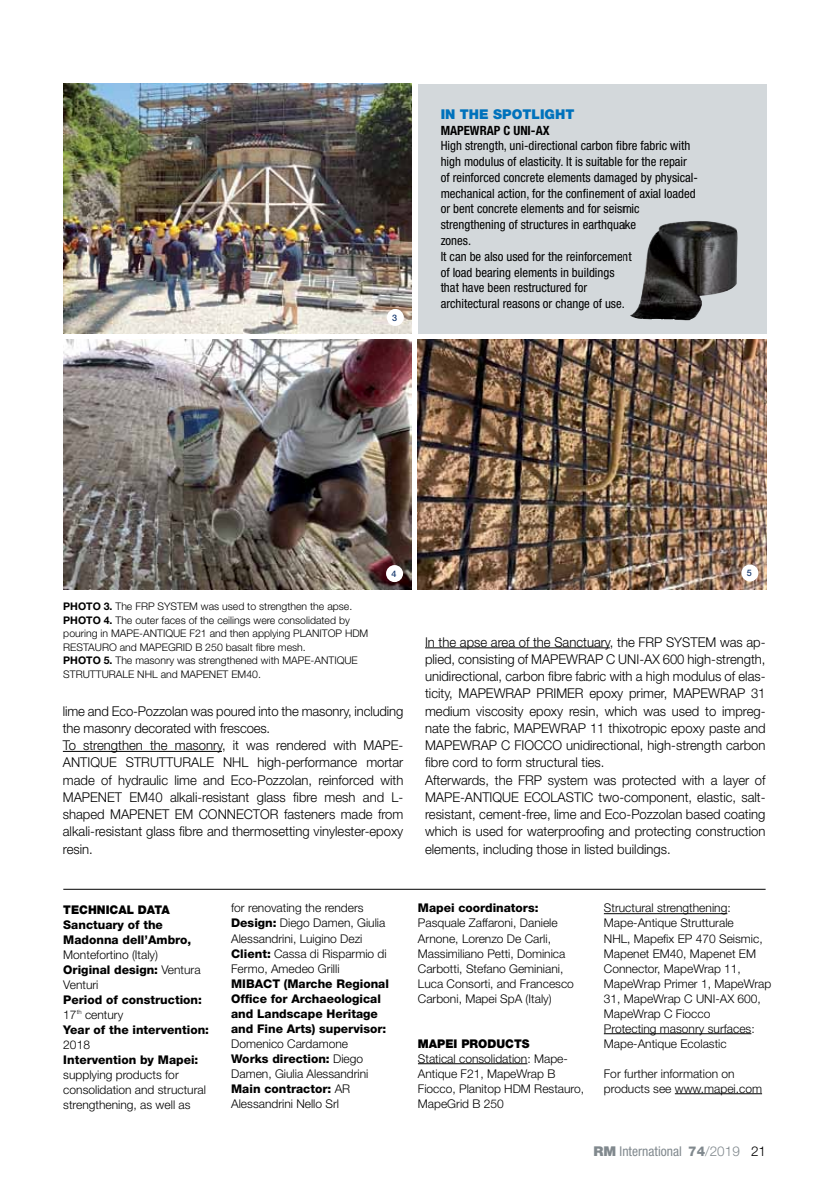
<style>
.page{position:relative;width:830px;height:1191px;background:#fff}
.page>*{position:absolute;margin:0;border:0;box-sizing:border-box;transform-origin:0 0}
.t1{font:300 13.5px/17.2px "Helvetica Neue LT Std";color:#000;text-align:justify}
.t2{font:condensed 13.5px "Helvetica Neue LT Std";color:#81898e}
.t3{font:900 13.5px "Helvetica Neue LT Std";color:#0072bc}
.t4{font:condensed 12.75px/15.8px "Helvetica Neue LT Std";color:#000}
.t5{font:700 condensed 12.75px "Helvetica Neue LT Std";color:#000}
.t6{font:300 12px/15px "Helvetica Neue LT Std";color:#000}
.t7{font:800 12px/15px "Helvetica Neue LT Std";color:#000}
.t8{font:900 12px "Helvetica Neue LT Std";color:#000}
.t9{font:300 10.5px/13.5px "Helvetica Neue LT Std";color:#000}
.t10{font:500 9px "Helvetica Neue LT Std";color:#1d3e72}
.s1{font-weight:700}
.s2{font-weight:800}
.s3{font-weight:300}
.s4{font-weight:900;font-stretch:normal}
.s5{font-weight:800;font-stretch:normal}
.s6{font-weight:300;font-stretch:normal}
.s7{font-weight:300;font-stretch:normal;color:#000}
</style>
<div class="page">
<hr style="left:63px;top:751px;width:159px;height:1px;background:#000">
<hr style="left:425px;top:647px;width:184px;height:1px;background:#000">
<hr style="left:418px;top:1063px;width:109px;height:1px;background:#000">
<hr style="left:603px;top:913px;width:124px;height:1px;background:#000">
<hr style="left:603px;top:1033px;width:148px;height:1px;background:#000">
<hr style="left:674px;top:1093px;width:87px;height:1px;background:#000">
<hr style="left:63px;top:889px;width:702px;height:1px;background:#000">
<img style="left:63px;top:84px;width:348px;height:249px">
<img style="left:63px;top:340px;width:348px;height:249px">
<img style="left:418px;top:340px;width:347px;height:249px">
<div style="left:386px;top:309px;width:17px;height:17px;background:#fff;border-radius:50%"></div>
<div style="left:386px;top:565px;width:17px;height:17px;background:#fff;border-radius:50%"></div>
<div style="left:741px;top:564px;width:17px;height:17px;background:#fff;border-radius:50%"></div>
<div style="left:418px;top:84px;width:347px;height:249px;background:#d3d8db"></div>
<img style="left:630px;top:221px;width:107px;height:99px">
<p class="t10" style="left:392px;top:312px;width:7px">3</p>
<p class="t3" style="left:440px;top:106px;width:64px">IN THE SPO</p>
<p class="t3" style="left:522px;top:106px;width:53px">TLIGHT</p>
<p class="t5" style="left:440px;top:122px;width:110px">MAPEWRAP C UNI-AX</p>
<p class="t4" style="left:440px;top:138px;width:259px">High strength, uni-directional carbon fibre fabric with high modulus of elasticity. It is suitable for the repair of reinforced concrete elements damaged by physical&shy;mechanical action, for the confinement of axial loaded or bent concrete elements and for seismic strengthening of structures in earthquake<br>zones.<br>It can be also used for the reinforcement<br>of load bearing elements in buildings<br>that have been restructured for<br>architectural reasons or change of use.</p>
<p class="t10" style="left:391px;top:568px;width:7px">4</p>
<p class="t10" style="left:746px;top:567px;width:7px">5</p>
<p class="t9" style="left:63px;top:599px;width:122px"><span class="s1">PHOTO 3.</span> The FRP SYSTEM</p>
<p class="t9" style="left:63px;top:599px;width:290px;text-indent:138px">was used to strengthen the apse.<br><span class="s1">PHOTO 4.</span> The outer faces of the ceilings were consolidated by pouring in MAPE</p>
<p class="t9" style="left:139px;top:626px;width:12px">-ANTIQUE</p>
<p class="t9" style="left:189px;top:626px;width:111px">F21 and then applying PLANITOP</p>
<p class="t9" style="left:345px;top:626px;width:9px">HDM</p>
<p class="t9" style="left:63px;top:640px;width:28px">RESTAURO</p>
<p class="t9" style="left:120px;top:640px;width:28px">and MAPEGRID</p>
<p class="t9" style="left:63px;top:640px;width:244px;text-indent:132px">B 250 basalt fibre mesh.<br><span class="s1">PHOTO 5.</span> The masonry was strengthened with MAPE</p>
<p class="t9" style="left:310px;top:653px;width:12px">-ANTIQUE</p>
<p class="t9" style="left:63px;top:667px;width:15px">STRUTTURALE</p>
<p class="t9" style="left:137px;top:667px;width:8px">NHL</p>
<p class="t9" style="left:161px;top:667px;width:28px">and MAPENET</p>
<p class="t9" style="left:231px;top:667px;width:31px">EM40.</p>
<p class="t1" style="left:63px;top:702px;width:342px;text-align:left">lime and Eco-Pozzolan was poured into the masonry, including the masonry decorated with frescoes.<br>To strengthen the masonry, it was rendered with MAPE</p>
<p class="t1" style="left:398px;top:736px;width:6px">-</p>
<p class="t1" style="left:63px;top:753px;width:9px">ANTIQUE</p>
<p class="t1" style="left:126px;top:753px;width:18px">STRUTTURALE</p>
<p class="t1" style="left:223px;top:753px;width:10px">NHL</p>
<p class="t1" style="left:63px;top:753px;width:342px;text-indent:194px">high-performance mortar made of hydraulic lime and Eco-Pozzolan, reinforced with MAPENET</p>
<p class="t1" style="left:129px;top:788px;width:275px">EM40 alkali-resistant glass fibre mesh and L-</p>
<p class="t1" style="left:63px;top:805px;width:57px">shaped MAPENET</p>
<p class="t1" style="left:175px;top:805px;width:34px">EM CONNECTOR</p>
<p class="t1" style="left:63px;top:805px;width:342px;text-indent:221px">fasteners made from alkali-resistant glass fibre and thermosetting vinylester-epoxy resin.</p>
<p class="t1" style="left:425px;top:633px;width:275px">In the apse area of the Sanctuary, the FRP SYSTEM</p>
<p class="t1" style="left:719px;top:633px;width:47px">was ap-</p>
<p class="t1" style="left:425px;top:650px;width:116px">plied, consisting of MAPEWRAP</p>
<p class="t1" style="left:425px;top:650px;width:342px;text-indent:181px">C UNI -AX 600 high-strength, unidirectional, carbon fibre fabric with a high modulus of elas&shy;ticity, MAPEWRAP</p>
<p class="t1" style="left:536px;top:684px;width:9px">PRIMER</p>
<p class="t1" style="left:589px;top:684px;width:94px">epoxy primer, MAPEWRAP</p>
<p class="t1" style="left:425px;top:684px;width:342px;text-indent:326px">31 medium viscosity epoxy resin, which was used to impreg&shy;nate the fabric, MAPEWRAP</p>
<p class="t1" style="left:589px;top:719px;width:177px">11 thixotropic epoxy paste and</p>
<p class="t1" style="left:425px;top:736px;width:10px">MAPEWRAP</p>
<p class="t1" style="left:501px;top:736px;width:30px">C FIOCCO</p>
<p class="t1" style="left:425px;top:736px;width:342px;text-align:left;text-indent:141px">unidirectional, high-strength carbon fibre cord to form structural ties.<br>Afterwards, the FRP system was protected with a layer of MAPE</p>
<p class="t1" style="left:460px;top:788px;width:14px">-ANTIQUE</p>
<p class="t1" style="left:523px;top:788px;width:10px">ECOLA</p>
<p class="t1" style="left:565px;top:788px;width:16px">STIC</p>
<p class="t1" style="left:425px;top:788px;width:342px;text-indent:173px">two-component, elastic, salt&shy;resistant, cement-free, lime and Eco-Pozzolan based coating which is used for waterproofing and protecting construction elements, including those in listed buildings.</p>
<p class="t8" style="left:63px;top:902px;width:108px">TECHNICAL DATA</p>
<p class="t7" style="left:63px;top:916px;width:129px">Sanctuary of the<br>Madonna dell’Ambro,</p>
<p class="t6" style="left:63px;top:946px;width:139px">Montefortino (Italy)<br><span class="s2">Original design:</span> Ventura<br>Venturi</p>
<p class="t7" style="left:63px;top:991px;width:147px">Period of construction:<br><span class="s3">17</span><sup>th</sup> <span class="s3">century<br></span>Year of the intervention:</p>
<p class="t6" style="left:63px;top:1036px;width:28px">2018</p>
<p class="t7" style="left:63px;top:1051px;width:136px">Intervention by Mapei:</p>
<p class="t6" style="left:63px;top:1066px;width:144px">supplying products for consolidation and structural strengthening, as well as</p>
<p class="t6" style="left:231px;top:900px;width:157px">for renovating the renders<br><span class="s2">Design:</span> Diego Damen, Giulia<br>Alessandrini, Luigino Dezi<br><span class="s2">Client:</span> Cassa di Risparmio di<br>Fermo, Amedeo Grilli</p>
<p class="t7" style="left:231px;top:975px;width:159px">MIBACT (Marche Regional<br>Office for Archaeological and Landscape Heritage and Fine Arts) supervisor:</p>
<p class="t6" style="left:231px;top:1035px;width:139px">Domenico Cardamone<br><span class="s2">Works direction:</span> Diego<br>Damen, Giulia Alessandrini<br><span class="s2">Main contractor:</span> AR<br>Alessandrini Nello Srl</p>
<p class="t7" style="left:418px;top:900px;width:122px">Mapei coordinators:</p>
<p class="t6" style="left:418px;top:915px;width:157px">Pasquale Zaffaroni, Daniele<br>Arnone, Lorenzo De Carli,<br>Massimiliano Petti, Dominica<br>Carbotti, Stefano Geminiani,<br>Luca Consorti, and Francesco<br>Carboni, Mapei SpA (Italy)</p>
<p class="t8" style="left:418px;top:1036px;width:113px">MAPEI PRODUCTS</p>
<p class="t6" style="left:418px;top:1050px;width:151px">Statical consolidation: Mape-<br>Antique F21, MapeWrap B<br>Fiocco, Planitop HDM</p>
<p class="t6" style="left:534px;top:1080px;width:51px">Restauro,</p>
<p class="t6" style="left:418px;top:1095px;width:87px">MapeGrid B 250</p>
<p class="t6" style="left:603px;top:900px;width:131px">Structural strengthening:<br>Mape-Antique Strutturale<br>NHL</p>
<p class="t6" style="left:603px;top:930px;width:169px;text-indent:23px">, Mapefix EP 470 Seismic,<br>Mapenet EM40, Mapenet EM<br>Connector, MapeWrap 11,<br>MapeWrap Primer 1, MapeWrap<br>31, MapeWrap C UNI -AX 600,<br>MapeWrap C Fiocco<br>Protecting masonry surfaces:<br>Mape-Antique Ecolastic</p>
<p class="t6" style="left:603px;top:1065px;width:160px">For further information on products see www.mapei.com</p>
<p class="t2" style="left:593px;top:1143px;width:174px"><span class="s4">RM</span> International <span class="s5">74</span><span class="s6">/2019</span> <span class="s7">21</span></p>
</div>
